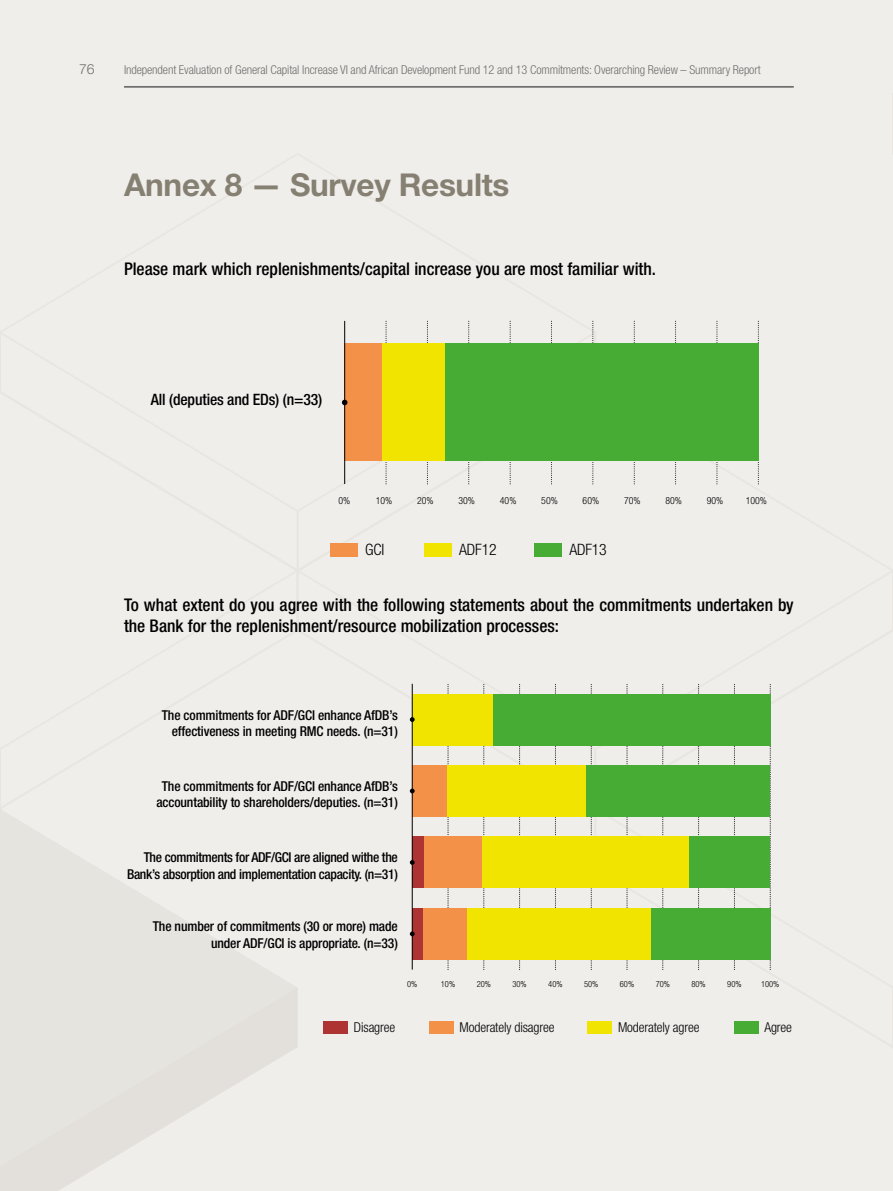
<style>
.page{position:relative;width:893px;height:1191px;background:#f0eeeb}
.page>*{position:absolute;margin:0;border:0;box-sizing:border-box;transform-origin:0 0}
.t1{font:700 31.5px "Helvetica Neue LT Std";letter-spacing:-.01em;color:#868072}
.t2{font:500 condensed 17.5px/21px "Helvetica Neue LT Std";color:#000}
.t3{font:500 condensed 15.75px "Helvetica Neue LT Std";letter-spacing:-.01em;color:#000}
.t4{font:300 condensed 15.75px "Helvetica Neue LT Std";letter-spacing:-.01em;color:#000}
.t5{font:300 14px "Helvetica Neue LT Std";color:#706f6f}
.t6{font:500 condensed 13.65px/16.3px "Helvetica Neue LT Std";letter-spacing:-.01em;color:#000;text-align:right}
.t7{font:300 condensed 13.65px "Helvetica Neue LT Std";letter-spacing:-.01em;color:#000}
.t8{font:300 condensed 12.25px "Helvetica Neue LT Std";letter-spacing:-.01em;color:#706f6f}
.t9{font:300 condensed 9.8px "Helvetica Neue LT Std";color:#000}
.t10{font:300 condensed 8.58px "Helvetica Neue LT Std";color:#000}
</style>
<div class="page">
<svg style="left:593px;top:816px;width:178px;height:218px"></svg>
<svg style="left:409px;top:683px;width:188px;height:129px"></svg>
<svg style="left:341px;top:329px;width:257px;height:156px"></svg>
<hr style="left:124px;top:86px;width:670px;height:2px;background:#706f6f">
<svg style="left:0;top:809px;width:295px;height:178px;fill:#e6e4df"></svg>
<svg style="left:1px;top:987px;width:297px;height:204px;fill:#e6e4df"></svg>
<svg style="left:0;top:987px;width:1px;height:204px"></svg>
<div style="left:330px;top:543px;width:28px;height:14px;background:#f39149"></div>
<div style="left:424px;top:543px;width:28px;height:14px;background:#f1e400"></div>
<div style="left:534px;top:543px;width:28px;height:14px;background:#46ac34"></div>
<svg style="left:427px;top:321px;width:1px;height:163px"></svg>
<svg style="left:510px;top:321px;width:1px;height:163px"></svg>
<svg style="left:593px;top:321px;width:1px;height:163px"></svg>
<svg style="left:675px;top:321px;width:1px;height:163px"></svg>
<svg style="left:758px;top:321px;width:1px;height:163px"></svg>
<svg style="left:717px;top:321px;width:1px;height:163px"></svg>
<svg style="left:634px;top:321px;width:1px;height:163px"></svg>
<svg style="left:551px;top:321px;width:1px;height:163px"></svg>
<svg style="left:468px;top:321px;width:1px;height:163px"></svg>
<svg style="left:386px;top:321px;width:1px;height:163px"></svg>
<div style="left:445px;top:344px;width:313px;height:117px;background:#46ac34"></div>
<div style="left:382px;top:344px;width:63px;height:117px;background:#f1e400"></div>
<div style="left:345px;top:344px;width:37px;height:117px;background:#f39149"></div>
<svg style="left:342px;top:400px;width:5px;height:5px"></svg>
<hr style="left:344px;top:321px;width:1px;height:163px;background:#000">
<div style="left:324px;top:1021px;width:24px;height:12px;background:#ad3432"></div>
<div style="left:429px;top:1021px;width:24px;height:12px;background:#f39149"></div>
<div style="left:734px;top:1021px;width:24px;height:12px;background:#46ac34"></div>
<div style="left:588px;top:1021px;width:24px;height:12px;background:#f1e400"></div>
<svg style="left:483px;top:683px;width:1px;height:286px"></svg>
<svg style="left:448px;top:683px;width:1px;height:286px"></svg>
<svg style="left:519px;top:683px;width:1px;height:286px"></svg>
<svg style="left:591px;top:683px;width:1px;height:286px"></svg>
<svg style="left:662px;top:684px;width:1px;height:285px"></svg>
<svg style="left:555px;top:683px;width:1px;height:286px"></svg>
<svg style="left:627px;top:684px;width:1px;height:285px"></svg>
<svg style="left:698px;top:684px;width:1px;height:285px"></svg>
<svg style="left:734px;top:684px;width:1px;height:285px"></svg>
<svg style="left:770px;top:684px;width:1px;height:285px"></svg>
<div style="left:689px;top:836px;width:81px;height:52px;background:#46ac34"></div>
<div style="left:651px;top:908px;width:119px;height:51px;background:#46ac34"></div>
<div style="left:585px;top:765px;width:185px;height:51px;background:#46ac34"></div>
<div style="left:481px;top:836px;width:208px;height:52px;background:#f1e400"></div>
<div style="left:466px;top:908px;width:185px;height:51px;background:#f1e400"></div>
<div style="left:493px;top:694px;width:277px;height:51px;background:#46ac34"></div>
<div style="left:447px;top:765px;width:138px;height:51px;background:#f1e400"></div>
<div style="left:424px;top:836px;width:57px;height:52px;background:#f39149"></div>
<div style="left:423px;top:908px;width:43px;height:51px;background:#f39149"></div>
<div style="left:412px;top:694px;width:81px;height:51px;background:#f1e400"></div>
<div style="left:412px;top:765px;width:35px;height:51px;background:#f39149"></div>
<div style="left:412px;top:836px;width:12px;height:52px;background:#ad3432"></div>
<div style="left:412px;top:908px;width:11px;height:51px;background:#ad3432"></div>
<svg style="left:410px;top:931px;width:5px;height:5px"></svg>
<svg style="left:410px;top:860px;width:5px;height:5px"></svg>
<svg style="left:410px;top:788px;width:5px;height:5px"></svg>
<svg style="left:410px;top:717px;width:5px;height:5px"></svg>
<hr style="left:412px;top:684px;width:1px;height:285px;background:#000">
<p class="t5" style="left:79px;top:61px;width:17px">76</p>
<p class="t8" style="left:124px;top:63px;width:638px">Independent Evaluation of General Capital Increase VI and African Development Fund 12 and 13 Commitments: Overarching Review – Summary Report</p>
<h1 class="t1" style="left:124px;top:165px;width:387px">Annex 8 — Survey Results</h1>
<p class="t2" style="left:124px;top:258px;width:534px">Please mark which replenishments/capital increase you are most familiar with.</p>
<p class="t3" style="left:151px;top:390px;width:173px">All (deputies and EDs) (n=33)</p>
<p class="t9" style="left:338px;top:495px;width:13px">0%</p>
<p class="t9" style="left:376px;top:495px;width:18px">10%</p>
<p class="t9" style="left:417px;top:495px;width:18px">20%</p>
<p class="t9" style="left:459px;top:495px;width:18px">30%</p>
<p class="t9" style="left:500px;top:495px;width:18px">40%</p>
<p class="t9" style="left:541px;top:495px;width:18px">50%</p>
<p class="t9" style="left:583px;top:495px;width:18px">60%</p>
<p class="t9" style="left:624px;top:495px;width:18px">70%</p>
<p class="t9" style="left:665px;top:495px;width:18px">80%</p>
<p class="t9" style="left:707px;top:495px;width:18px">90%</p>
<p class="t9" style="left:746px;top:495px;width:23px">100%</p>
<p class="t4" style="left:365px;top:540px;width:21px">GCI</p>
<p class="t4" style="left:459px;top:540px;width:39px">ADF12</p>
<p class="t4" style="left:569px;top:540px;width:39px">ADF13</p>
<p class="t2" style="left:124px;top:594px;width:671px">To what extent do you agree with the following statements about the commitments undertaken by the Bank for the replenishment/resource mobilization processes:</p>
<p class="t6" style="left:162px;top:706px;width:238px">The commitments for ADF/GCI enhance AfDB’s effectiveness in meeting RMC needs. (n=31)</p>
<p class="t6" style="left:156px;top:778px;width:243px;text-align:center">The commitments for ADF/GCI enhance AfDB’s accountability to shareholders/deputies. (n=31)</p>
<p class="t6" style="left:127px;top:849px;width:272px">The commitments for ADF/GCI are aligned withe the<br>Bank’s absorption and implementation capacity. (n=31)</p>
<p class="t6" style="left:153px;top:918px;width:247px">The number of commitments (30 or more) made under ADF/GCI is appropriate. (n=33)</p>
<p class="t10" style="left:407px;top:978px;width:12px">0%</p>
<p class="t10" style="left:441px;top:978px;width:16px">10%</p>
<p class="t10" style="left:477px;top:978px;width:16px">20%</p>
<p class="t10" style="left:512px;top:978px;width:16px">30%</p>
<p class="t10" style="left:548px;top:978px;width:16px">40%</p>
<p class="t10" style="left:584px;top:978px;width:16px">50%</p>
<p class="t10" style="left:620px;top:978px;width:16px">60%</p>
<p class="t10" style="left:656px;top:978px;width:16px">70%</p>
<p class="t10" style="left:691px;top:978px;width:16px">80%</p>
<p class="t10" style="left:727px;top:978px;width:16px">90%</p>
<p class="t10" style="left:761px;top:978px;width:20px">100%</p>
<p class="t7" style="left:354px;top:1019px;width:43px">Disagree</p>
<p class="t7" style="left:460px;top:1019px;width:96px">Moderately disagree</p>
<p class="t7" style="left:618px;top:1019px;width:83px">Moderately agree</p>
<p class="t7" style="left:764px;top:1019px;width:29px">Agree</p>
</div>
